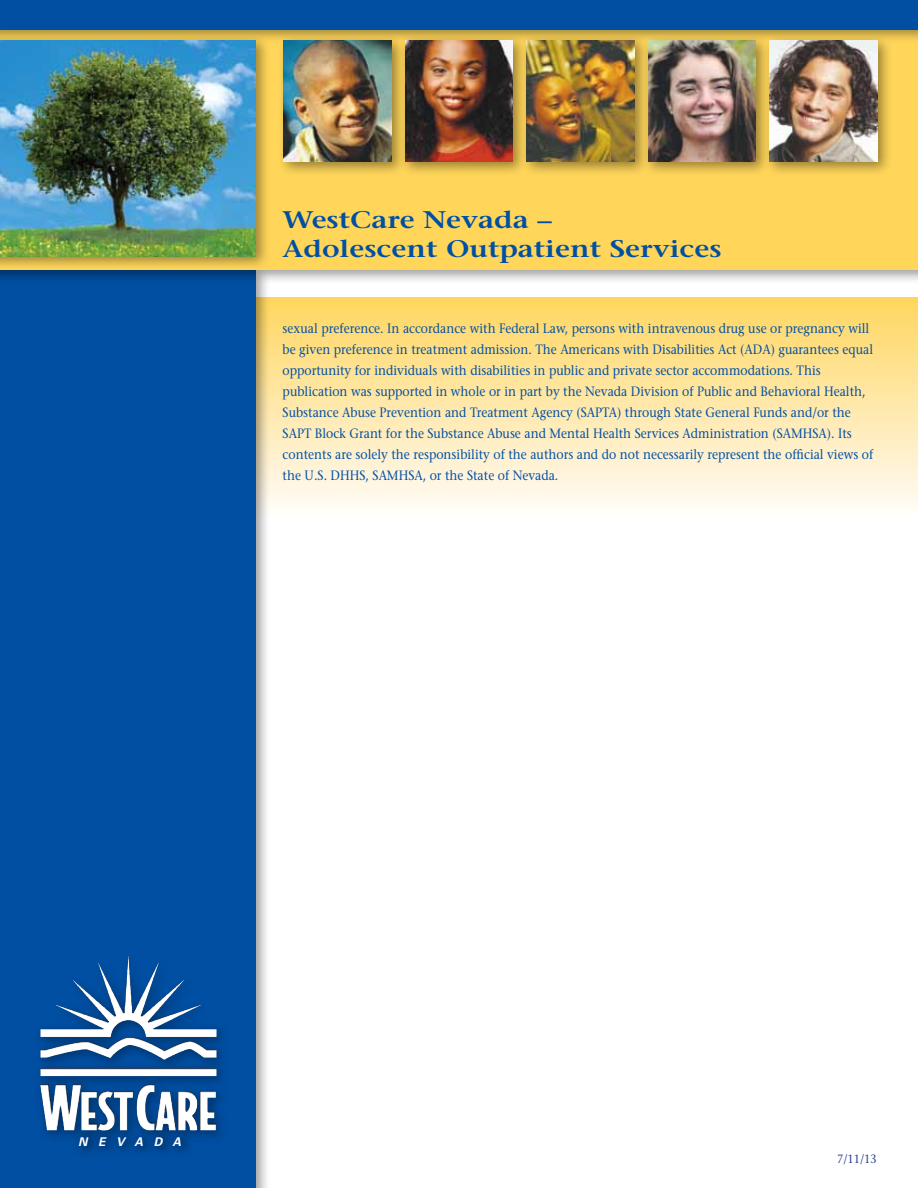
<style>
.page{position:relative;width:918px;height:1188px;background:#fff}
.page>*{position:absolute;margin:0;border:0;box-sizing:border-box;transform-origin:0 0}
.t1{font:600 24px/28.8px "Stone Serif";color:#004fa3;scale:1.2 1}
.t2{font:13.5px/21px "Stone Serif";color:#004fa3;scale:.9 1}
.t3{font:12px "Stone Serif";color:#25408f;scale:.9 1}
.t4{font:italic 700 12px "Univers";letter-spacing:.89em;color:#fff}
</style>
<div class="page">
<div style="left:0;top:297px;width:918px;height:219px;background:linear-gradient(to bottom,#ffd55e,#fffcf9)"></div>
<div style="left:0;top:263px;width:271px;height:925px;background:#000;opacity:.4"></div>
<div style="left:0;top:270px;width:256px;height:918px;background:#004fa3"></div>
<div style="left:0;top:20px;width:918px;height:264px;background:#000;opacity:.4"></div>
<div style="left:0;top:27px;width:918px;height:243px;background:#ffd65a"></div>
<div style="left:0;top:0;width:918px;height:44px;background:#000;opacity:.4"></div>
<div style="left:0;top:0;width:918px;height:30px;background:#004fa3"></div>
<div style="left:0;top:34px;width:271px;height:237px;background:#000;opacity:.4"></div>
<img style="left:0;top:40px;width:256px;height:216px">
<div style="left:33px;top:951px;width:197px;height:193px;background:#000;opacity:.4"></div>
<img style="left:98px;top:956px;width:30px;height:57px">
<svg style="left:72px;top:1129px;width:122px;height:24px;fill:#00458f"></svg>
<div style="left:278px;top:35px;width:129px;height:142px;background:#000;opacity:.4"></div>
<img style="left:284px;top:40px;width:108px;height:122px">
<div style="left:399px;top:34px;width:129px;height:142px;background:#000;opacity:.4"></div>
<img style="left:405px;top:40px;width:108px;height:122px">
<div style="left:521px;top:34px;width:129px;height:142px;background:#000;opacity:.4"></div>
<img style="left:526px;top:40px;width:108px;height:122px">
<div style="left:764px;top:35px;width:129px;height:142px;background:#000;opacity:.4"></div>
<img style="left:771px;top:40px;width:107px;height:122px">
<div style="left:642px;top:35px;width:129px;height:142px;background:#000;opacity:.4"></div>
<img style="left:648px;top:40px;width:108px;height:122px">
<h1 class="t1" style="left:283px;top:206px;width:367px">WestCare Nevada –<br>Adolescent Outpatient Services</h1>
<p class="t2" style="left:283px;top:318px;width:658px">sexual preference. In accordance with Federal Law, persons with intravenous drug use or pregnancy will be given preference in treatment admission. The Americans with Disabilities Act (ADA) guarantees equal opportunity for individuals with disabilities in public and private sector accommodations. This publication was supported in whole or in part by the Nevada Division of Public and Behavioral Health, Substance Abuse Prevention and Treatment Agency (SAPTA) through State General Funds and/or the SAPT Block Grant for the Substance Abuse and Mental Health Services Administration (SAMHSA). Its contents are solely the responsibility of the authors and do not necessarily represent the official views of the U.S. DHHS, SAMHSA, or the State of Nevada.</p>
<p class="t4" style="left:78px;top:1134px;width:105px">NEVADA</p>
<p class="t3" style="left:837px;top:1152px;width:45px">7/11/13</p>
</div>
